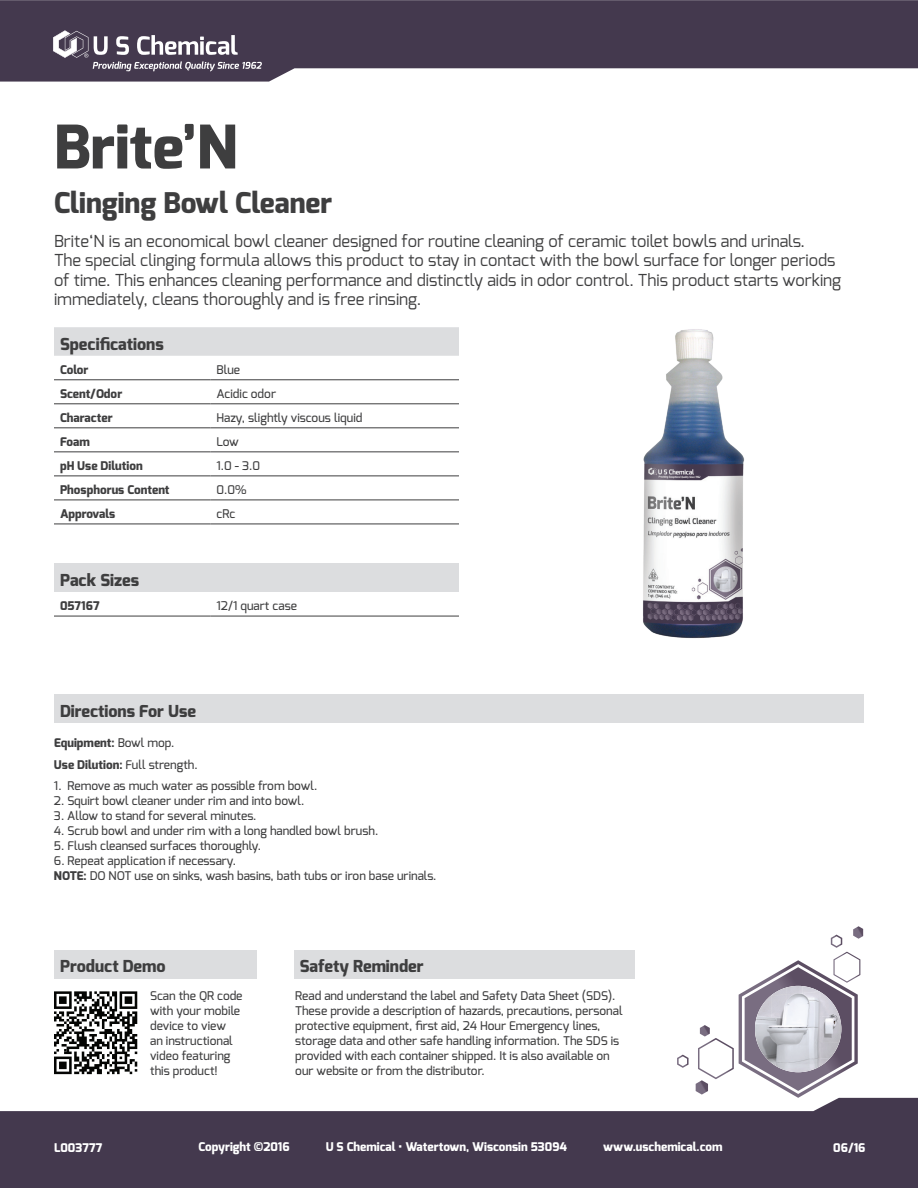
<style>
.page{position:relative;width:918px;height:1188px;background:#fff}
.page>*{position:absolute;margin:0;border:0;box-sizing:border-box;transform-origin:0 0}
.t1{font:800 60px "Exo";color:#3e3e3f}
.t2{font:800 28.5px "Exo";color:#3e3e3f}
.t3{font:16.5px/19.5px "Exo";color:#3e3e3f}
.t4{font:800 16.5px "Exo";color:#3e3e3f}
.t5{font:500 12px/15px "Exo";color:#3e3e3f}
.t6{font:800 12px/21.8px "Exo";color:#3e3e3f}
.t7{font:800 12px "Exo";color:#fff}
.s1{font-weight:500}
.s2{font-weight:800}
</style>
<div class="page">
<svg style="left:0;top:0;width:918px;height:82px;background:#5d5365"></svg>
<svg style="left:0;top:1098px;width:918px;height:90px;background:#5c5265"></svg>
<svg style="left:696px;top:926px;width:167px;height:172px"></svg>
<svg style="left:677px;top:1055px;width:12px;height:13px"></svg>
<div style="left:54px;top:694px;width:810px;height:29px;background:#dcdddf"></div>
<img style="left:643px;top:329px;width:101px;height:309px">
<svg style="left:54px;top:991px;width:83px;height:83px"></svg>
<div style="left:294px;top:950px;width:340px;height:28px;background:#dcdddf"></div>
<div style="left:54px;top:950px;width:202px;height:28px;background:#dcdddf"></div>
<div style="left:54px;top:564px;width:405px;height:28px;background:#dcdddf"></div>
<hr style="left:54px;top:616px;width:157px;height:1px;background:#3e3e3f">
<hr style="left:211px;top:616px;width:248px;height:1px;background:#3e3e3f">
<div style="left:54px;top:327px;width:405px;height:29px;background:#dcdddf"></div>
<hr style="left:54px;top:380px;width:157px;height:1px;background:#3e3e3f">
<hr style="left:211px;top:380px;width:248px;height:1px;background:#3e3e3f">
<hr style="left:54px;top:404px;width:157px;height:1px;background:#3e3e3f">
<hr style="left:211px;top:404px;width:248px;height:1px;background:#3e3e3f">
<hr style="left:54px;top:428px;width:157px;height:1px;background:#3e3e3f">
<hr style="left:211px;top:428px;width:248px;height:1px;background:#3e3e3f">
<hr style="left:54px;top:452px;width:157px;height:1px;background:#3e3e3f">
<hr style="left:211px;top:452px;width:248px;height:1px;background:#3e3e3f">
<hr style="left:54px;top:476px;width:157px;height:1px;background:#3e3e3f">
<hr style="left:211px;top:476px;width:248px;height:1px;background:#3e3e3f">
<hr style="left:54px;top:500px;width:157px;height:1px;background:#3e3e3f">
<hr style="left:211px;top:500px;width:248px;height:1px;background:#3e3e3f">
<hr style="left:54px;top:524px;width:157px;height:1px;background:#3e3e3f">
<hr style="left:211px;top:524px;width:248px;height:1px;background:#3e3e3f">
<svg style="left:53px;top:30px;width:209px;height:41px;background:#6f6777"></svg>
<h1 class="t1" style="left:54px;top:108px;width:185px">Brite’N</h1>
<h2 class="t2" style="left:54px;top:185px;width:280px">Clinging Bowl Cleaner</h2>
<p class="t3" style="left:54px;top:231px;width:789px">Brite‘N is an economical bowl cleaner designed for routine cleaning of ceramic toilet bowls and urinals.<br>The special clinging formula allows this product to stay in contact with the bowl surface for longer periods of time. This enhances cleaning performance and distinctly aids in odor control. This product starts working immediately, cleans thoroughly and is free rinsing.</p>
<h3 class="t4" style="left:60px;top:333px;width:105px">Specifications</h3>
<p class="t6" style="left:60px;top:359px;width:30px">Color</p>
<p class="t5" style="left:217px;top:362px;width:25px">Blue</p>
<p class="t6" style="left:60px;top:383px;width:64px">Scent/Odor</p>
<p class="t5" style="left:217px;top:386px;width:61px">Acidic odor</p>
<p class="t6" style="left:60px;top:407px;width:54px">Character</p>
<p class="t5" style="left:217px;top:410px;width:147px">Hazy, slightly viscous liquid</p>
<p class="t6" style="left:60px;top:431px;width:31px">Foam</p>
<p class="t5" style="left:217px;top:434px;width:24px">Low</p>
<p class="t6" style="left:60px;top:455px;width:84px">pH Use Dilution</p>
<p class="t5" style="left:217px;top:458px;width:45px">1.0 - 3.0</p>
<p class="t6" style="left:60px;top:479px;width:111px">Phosphorus Content</p>
<p class="t5" style="left:217px;top:482px;width:32px">0.0%</p>
<p class="t6" style="left:60px;top:503px;width:57px">Approvals</p>
<p class="t5" style="left:217px;top:506px;width:20px">cRc</p>
<h3 class="t4" style="left:60px;top:570px;width:81px">Pack Sizes</h3>
<p class="t6" style="left:60px;top:595px;width:41px">057167</p>
<p class="t5" style="left:217px;top:598px;width:82px">12/1 quart case</p>
<h3 class="t4" style="left:60px;top:700px;width:138px">Directions For Use</h3>
<p class="t6" style="left:54px;top:732px;width:145px">Equipment: <span class="s1">Bowl mop.<br></span>Use Dilution: <span class="s1">Full strength.</span></p>
<p class="t5" style="left:54px;top:779px;width:265px">1. Remove as much water as possible from bowl.</p>
<p class="t5" style="left:54px;top:794px;width:252px">2. Squirt bowl cleaner under rim and into bowl.</p>
<p class="t5" style="left:54px;top:809px;width:204px">3. Allow to stand for several minutes.</p>
<p class="t5" style="left:54px;top:824px;width:326px">4. Scrub bowl and under rim with a long handled bowl brush.</p>
<p class="t5" style="left:54px;top:839px;width:209px">5. Flush cleansed surfaces thoroughly.</p>
<p class="t5" style="left:54px;top:854px;width:384px">6. Repeat application if necessary.<br><span class="s2">NOTE:</span> DO NOT use on sinks, wash basins, bath tubs or iron base urinals.</p>
<h3 class="t4" style="left:60px;top:956px;width:107px">Product Demo</h3>
<h3 class="t4" style="left:300px;top:956px;width:125px">Safety Reminder</h3>
<p class="t5" style="left:150px;top:988px;width:94px">Scan the QR code with your mobile device to view<br>an instructional video featuring this product!</p>
<p class="t5" style="left:295px;top:988px;width:329px">Read and understand the label and Safety Data Sheet (SDS).<br>These provide a description of hazards, precautions, personal protective equipment, first aid, 24 Hour Emergency lines, storage data and other safe handling information. The SDS is provided with each container shipped. It is also available on our website or from the distributor.</p>
<p class="t7" style="left:54px;top:1140px;width:50px">L003777</p>
<p class="t7" style="left:199px;top:1139px;width:93px">Copyright ©2016</p>
<p class="t7" style="left:326px;top:1139px;width:243px">U S Chemical • Watertown, Wisconsin 53094</p>
<p class="t7" style="left:603px;top:1139px;width:121px">www.uschemical.com</p>
<p class="t7" style="left:833px;top:1140px;width:34px">06/16</p>
</div>
